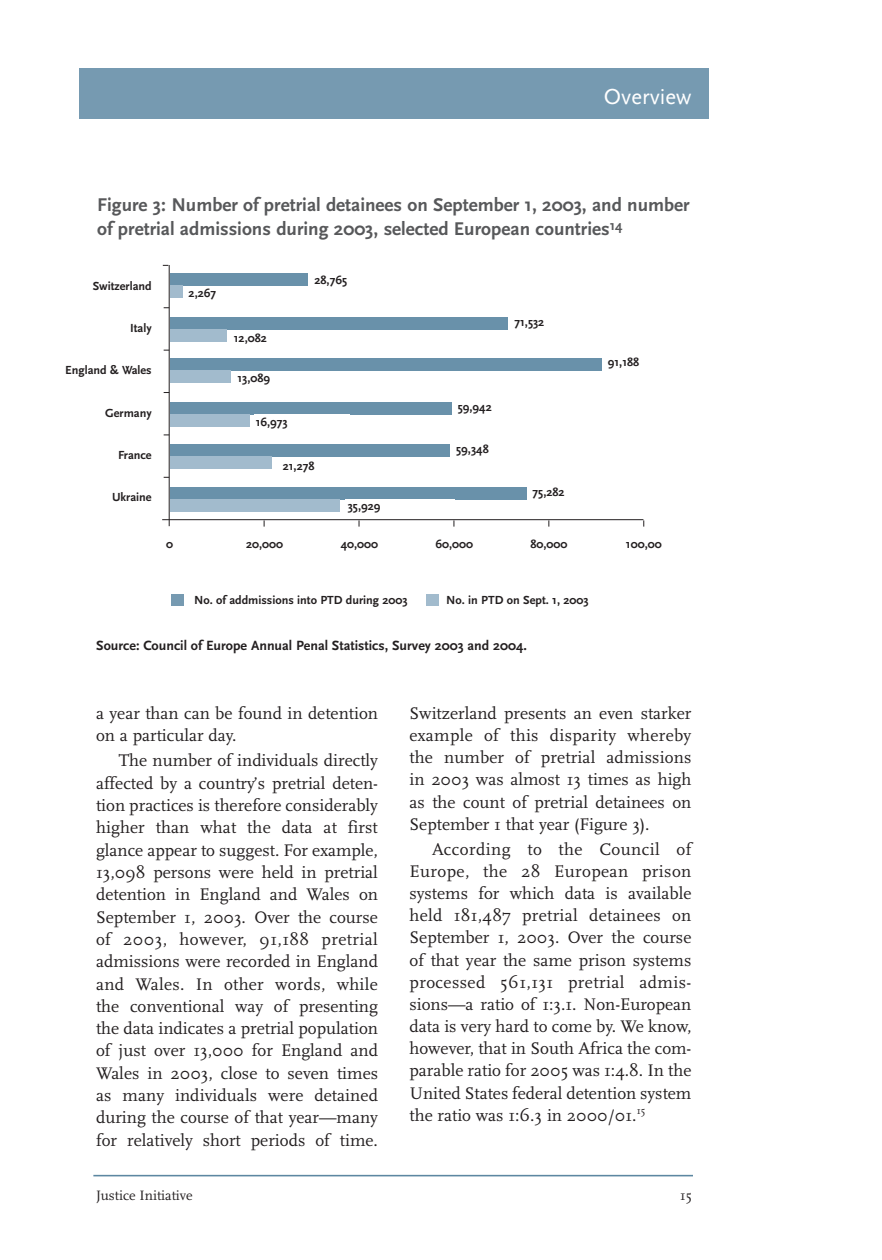
<style>
.page{position:relative;width:882px;height:1260px;background:#fff}
.page>*{position:absolute;margin:0;border:0;box-sizing:border-box;transform-origin:0 0}
.t1{font:22.75px "Scala Sans";color:#fff}
.t2{font:700 19.25px/24.2px "Scala Sans";color:#57585a}
.t3{font:17.5px/22.4px "Scala";color:#231f20;text-align:justify}
.t4{font:14.17px "Scala";color:#231f20}
.t5{font:700 14px "Scala Sans";color:#231f20}
.t6{font:700 12.25px "Scala Sans";color:#231f20}
</style>
<div class="page">
<hr style="left:93px;top:1175px;width:600px;height:1px;background:#5c87a1">
<div style="left:79px;top:68px;width:630px;height:50px;background:#769ab1"></div>
<div style="left:170px;top:274px;width:137px;height:12px;background:#6991aa"></div>
<div style="left:170px;top:286px;width:13px;height:12px;background:#a2bbcd"></div>
<div style="left:170px;top:317px;width:338px;height:12px;background:#6991aa"></div>
<div style="left:170px;top:329px;width:56px;height:12px;background:#a2bbcd"></div>
<div style="left:170px;top:358px;width:432px;height:12px;background:#6991aa"></div>
<div style="left:170px;top:370px;width:61px;height:12px;background:#a2bbcd"></div>
<div style="left:170px;top:402px;width:282px;height:12px;background:#6991aa"></div>
<div style="left:170px;top:414px;width:79px;height:12px;background:#a2bbcd"></div>
<div style="left:170px;top:445px;width:280px;height:12px;background:#6991aa"></div>
<div style="left:170px;top:457px;width:101px;height:12px;background:#a2bbcd"></div>
<div style="left:170px;top:487px;width:356px;height:12px;background:#6991aa"></div>
<div style="left:170px;top:499px;width:170px;height:12px;background:#a2bbcd"></div>
<hr style="left:169px;top:265px;width:1px;height:261px;background:#231f20">
<hr style="left:162px;top:519px;width:481px;height:1px;background:#231f20">
<div style="left:172px;top:594px;width:12px;height:12px;background:#769ab1"></div>
<div style="left:426px;top:594px;width:13px;height:12px;background:#a2bbcd"></div>
<h1 class="t1" style="left:604px;top:83px;width:89px">Overview</h1>
<p class="t2" style="left:97px;top:193px;width:594px">Figure 3: Number of pretrial detainees on September 1, 2003, and number of pretrial admissions during 2003, selected European countries<sup>14</sup></p>
<p class="t6" style="left:93px;top:280px;width:60px">Switzerland</p>
<p class="t6" style="left:130px;top:322px;width:23px">Italy</p>
<p class="t6" style="left:65px;top:365px;width:88px">England &amp; Wales</p>
<p class="t6" style="left:105px;top:407px;width:48px">Germany</p>
<p class="t6" style="left:118px;top:449px;width:35px">France</p>
<p class="t6" style="left:112px;top:492px;width:41px">Ukraine</p>
<p class="t6" style="left:189px;top:287px;width:29px">2,267</p>
<p class="t6" style="left:314px;top:274px;width:34px">28,765</p>
<p class="t6" style="left:234px;top:332px;width:35px">12,082</p>
<p class="t6" style="left:237px;top:372px;width:34px">13,089</p>
<p class="t6" style="left:256px;top:416px;width:34px">16,973</p>
<p class="t6" style="left:283px;top:460px;width:33px">21,278</p>
<p class="t6" style="left:348px;top:501px;width:34px">35,929</p>
<p class="t6" style="left:514px;top:317px;width:31px">71,532</p>
<p class="t6" style="left:458px;top:401px;width:35px">59,942</p>
<p class="t6" style="left:456px;top:443px;width:34px">59,348</p>
<p class="t6" style="left:533px;top:486px;width:34px">75,282</p>
<p class="t6" style="left:166px;top:538px;width:8px">0</p>
<p class="t6" style="left:246px;top:538px;width:39px">20,000</p>
<p class="t6" style="left:341px;top:538px;width:39px">40,000</p>
<p class="t6" style="left:435px;top:538px;width:39px">60,000</p>
<p class="t6" style="left:530px;top:538px;width:39px">80,000</p>
<p class="t6" style="left:194px;top:594px;width:215px">No. of addmissions into PTD during 2003</p>
<p class="t6" style="left:446px;top:594px;width:144px">No. in PTD on Sept. 1, 2003</p>
<p class="t5" style="left:96px;top:639px;width:432px">Source: Council of Europe Annual Penal Statistics, Survey 2003 and 2004.</p>
<p class="t6" style="left:608px;top:356px;width:33px">91,188</p>
<p class="t6" style="left:626px;top:538px;width:37px">100,00</p>
<p class="t3" style="left:96px;top:703px;width:283px">a year than can be found in detention on a particular day.</p>
<p class="t3" style="left:96px;top:751px;width:284px;text-indent:23px">The number of individuals directly affected by a country’s pretrial deten&shy;tion practices is therefore considerably higher than what the data at first glance appear to suggest. For example, 13,098 persons were held in pretrial detention in England and Wales on September 1, 2003. Over the course of 2003, however, 91,188 pretrial admissions were recorded in England and Wales. In other words, while the conventional way of presenting the data indicates a pretrial population of just over 13,000 for England and Wales in 2003, close to seven times as many individuals were detained during the course of that year—many for relatively short periods of time.</p>
<p class="t3" style="left:410px;top:703px;width:283px">Switzerland presents an even starker example of this disparity whereby the number of pretrial admissions in 2003 was almost 13 times as high as the count of pretrial detainees on September 1 that year (Figure 3).</p>
<p class="t3" style="left:410px;top:839px;width:283px;text-indent:23px">According to the Council of Europe, the 28 European prison systems for which data is available held 181,487 pretrial detainees on September 1, 2003. Over the course of that year the same prison systems processed 561,131 pretrial admis&shy;sions—a ratio of 1:3.1. Non-European data is very hard to come by. We know, however, that in South Africa the com&shy;parable ratio for 2005 was 1:4.8. In the United States federal detention system the ratio was 1:6.3 in 2000/01.<sup>15</sup></p>
<p class="t4" style="left:96px;top:1189px;width:98px">Justice Initiative</p>
<p class="t4" style="left:680px;top:1189px;width:13px">15</p>
</div>
